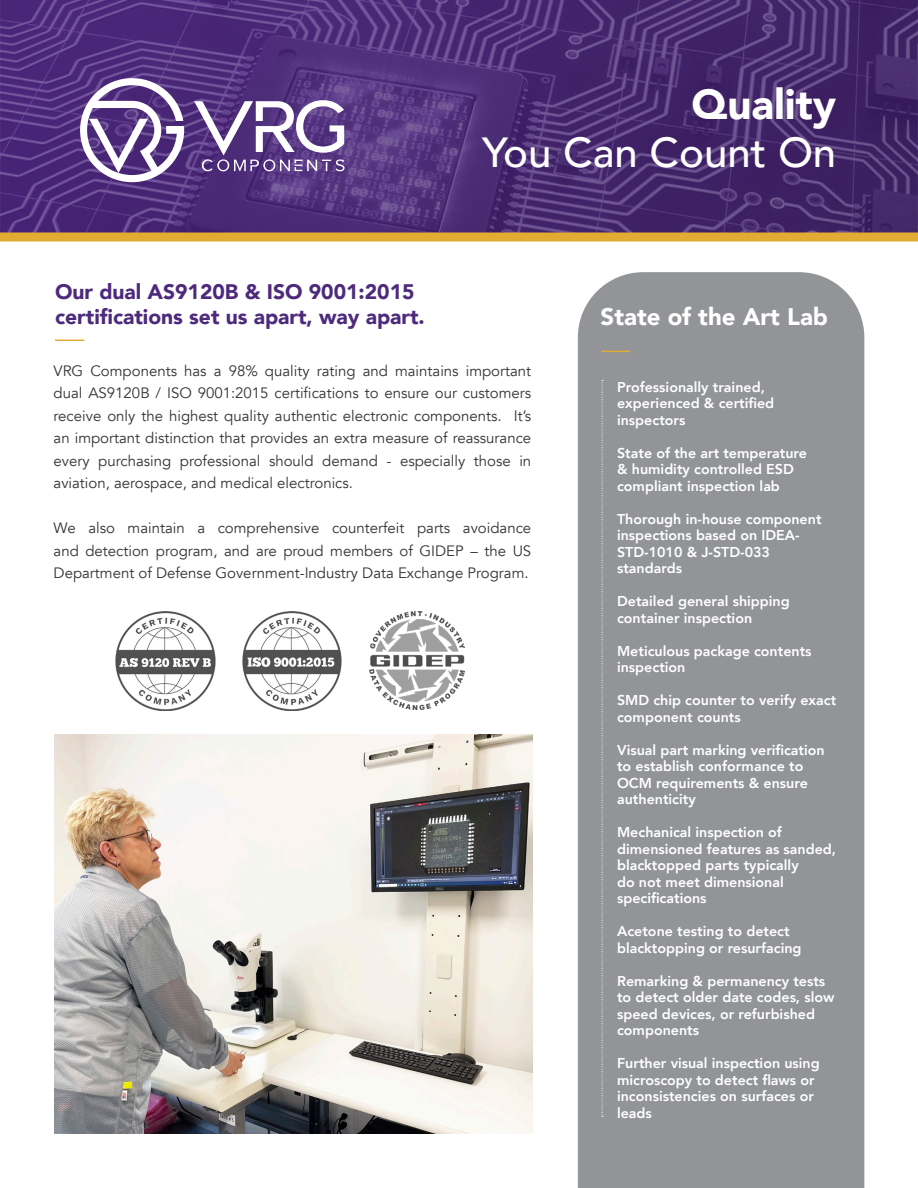
<style>
.page{position:relative;width:918px;height:1188px;background:#fff}
.page>*{position:absolute;margin:0;border:0;box-sizing:border-box;transform-origin:0 0}
.t1{font:500 42px "Avenir";color:#fff}
.t2{font:900 42px "Avenir";color:#fff}
.t3{font:900 24px "Avenir";color:#fff}
.t4{font:900 21px/25.2px "Avenir";color:#4d2a7c}
.t5{font:15px/22.5px "Avenir";color:#333;text-align:justify}
.t6{font:800 14.25px/16.5px "Avenir";color:#fff}
.s1{font-weight:400;font-size:7.5px;color:#4d2a7c}
</style>
<div class="page">
<img style="left:0;top:0;width:918px;height:232px">
<div style="left:0;top:232px;width:918px;height:10px;background:#e2ab33"></div>
<div style="left:578px;top:272px;width:286px;height:916px;background:#929497"></div>
<svg style="left:602px;top:380px;width:1px;height:737px"></svg>
<svg style="left:601px;top:351px;width:29px;height:1px"></svg>
<svg style="left:194px;top:100px;width:151px;height:71px"></svg>
<svg style="left:77px;top:77px;width:107px;height:106px"></svg>
<img style="left:115px;top:612px;width:101px;height:99px">
<img style="left:242px;top:612px;width:100px;height:98px">
<img style="left:370px;top:612px;width:95px;height:97px">
<svg style="left:55px;top:340px;width:29px;height:1px"></svg>
<img style="left:54px;top:734px;width:479px;height:400px">
<p class="t2" style="left:683px;top:68px;width:154px"><span class="s1">•</span> Quality</p>
<p class="t1" style="left:474px;top:116px;width:364px"><span class="s1">•</span> You Can Count On</p>
<p class="t4" style="left:55px;top:278px;width:371px">Our dual AS9120B &amp; ISO 9001:2015 certifications set us apart, way apart.</p>
<p class="t5" style="left:54px;top:360px;width:479px">VRG Components has a 98% quality rating and maintains important dual AS9120B / ISO 9001:2015 certifications to ensure our customers receive only the highest quality authentic electronic components. It’s an important distinction that provides an extra measure of reassurance every purchasing professional should demand - especially those in aviation, aerospace, and medical electronics.</p>
<p class="t5" style="left:54px;top:517px;width:479px">We also maintain a comprehensive counterfeit parts avoidance and detection program, and are proud members of GIDEP – the US Department of Defense Government-Industry Data Exchange Program.</p>
<p class="t3" style="left:601px;top:297px;width:229px">State of the Art Lab</p>
<p class="t6" style="left:617px;top:378px;width:159px">Professionally trained, experienced &amp; certified inspectors</p>
<p class="t6" style="left:617px;top:444px;width:191px">State of the art temperature &amp; humidity controlled ESD compliant inspection lab</p>
<p class="t6" style="left:617px;top:510px;width:206px">Thorough in-house component inspections based on IDEA-<br>STD-1010 &amp; J-STD-033 standards</p>
<p class="t6" style="left:617px;top:593px;width:174px">Detailed general shipping container inspection</p>
<p class="t6" style="left:617px;top:642px;width:196px">Meticulous package contents inspection</p>
<p class="t6" style="left:617px;top:692px;width:221px">SMD chip counter to verify exact component counts</p>
<p class="t6" style="left:617px;top:741px;width:209px">Visual part marking verification to establish conformance to<br>OCM requirements &amp; ensure authenticity</p>
<p class="t6" style="left:617px;top:824px;width:221px">Mechanical inspection of dimensioned features as sanded, blacktopped parts typically<br>do not meet dimensional specifications</p>
<p class="t6" style="left:617px;top:923px;width:186px">Acetone testing to detect blacktopping or resurfacing</p>
<p class="t6" style="left:617px;top:972px;width:219px">Remarking &amp; permanency tests to detect older date codes, slow speed devices, or refurbished components</p>
<p class="t6" style="left:617px;top:1055px;width:204px">Further visual inspection using microscopy to detect flaws or inconsistencies on surfaces or leads</p>
</div>
